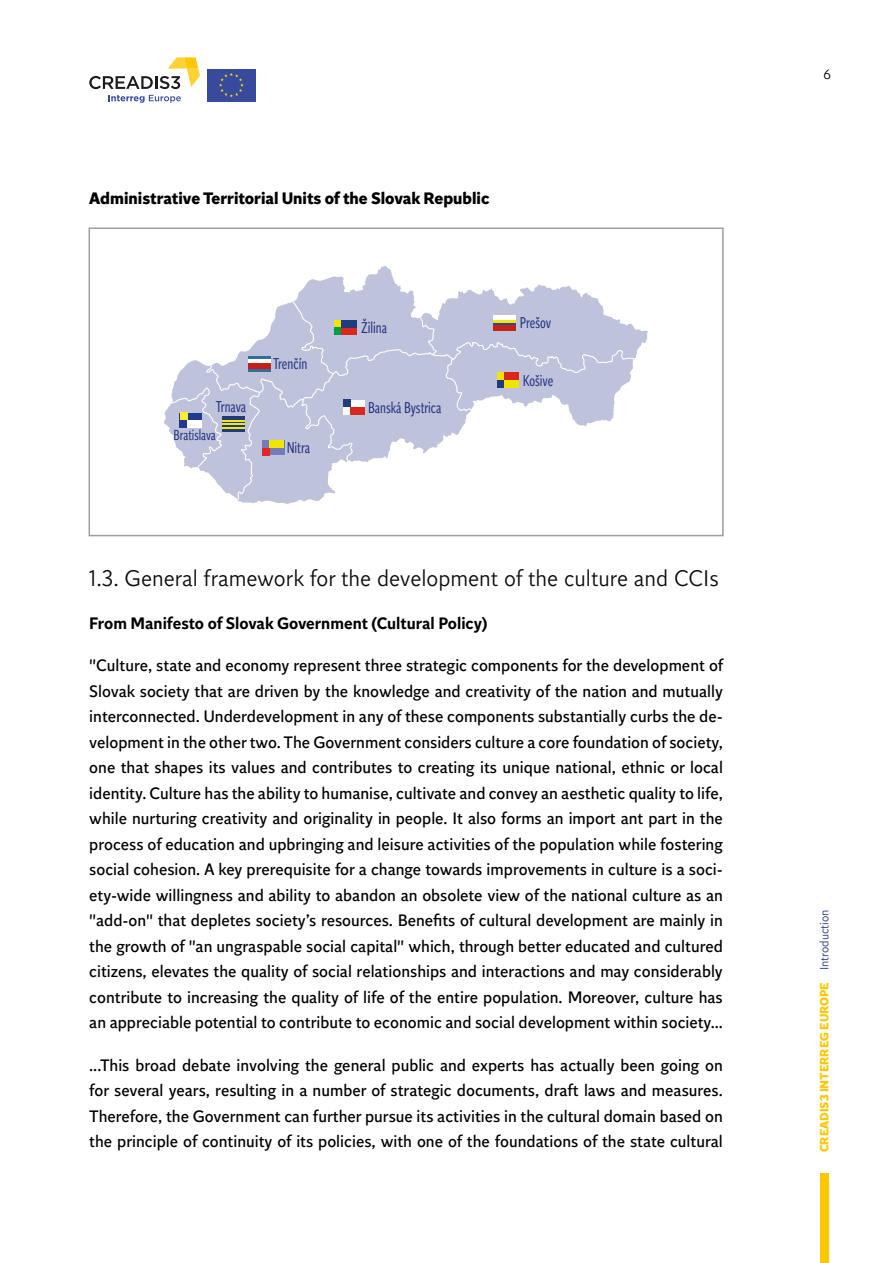
<style>
.page{position:relative;width:893px;height:1263px;background:#fff}
.page>*{position:absolute;margin:0;border:0;box-sizing:border-box;transform-origin:0 0}
.t1{font:300 22.5px "Independent Sans";color:#0d0d0d}
.t2{font:16.5px/25.5px "Independent Sans";color:#000;text-align:justify}
.t3{font:700 16.5px "Independent Sans";color:#000}
.t4{font:500 16.5px "Independent Sans";color:#000}
.t5{font:15.6px "Independent Sans Condensed";color:#283583}
.t6{font:14.55px "Independent Sans Condensed";color:#283583}
.t7{font:300 13.5px "Independent Sans";color:#000}
.t8{font:700 12px "Independent Sans";color:#fec700}
.s1{font-weight:300;color:#283583}
</style>
<div class="page">
<div style="left:820px;top:1174px;width:9px;height:89px;background:#fec700"></div>
<svg style="left:108px;top:95px;width:73px;height:8px"></svg>
<svg style="left:89px;top:57px;width:111px;height:32px"></svg>
<div style="left:207px;top:69px;width:49px;height:32px;background:#384a9c"></div>
<svg style="left:219px;top:73px;width:25px;height:24px"></svg>
<svg style="left:164px;top:266px;width:484px;height:238px"></svg>
<svg style="left:171px;top:300px;width:464px;height:202px"></svg>
<div style="left:344px;top:400px;width:21px;height:14px;background:#fff"></div>
<div style="left:344px;top:400px;width:7px;height:7px;background:#213c7d"></div>
<div style="left:351px;top:407px;width:14px;height:7px;background:#da271d"></div>
<div style="left:180px;top:413px;width:22px;height:14px;background:#213a8d"></div>
<div style="left:187px;top:420px;width:15px;height:7px;background:#fff"></div>
<div style="left:180px;top:413px;width:7px;height:7px;background:#fdeb36"></div>
<div style="left:262px;top:440px;width:22px;height:15px;background:#757bba"></div>
<div style="left:262px;top:448px;width:7px;height:7px;background:#e52723"></div>
<div style="left:269px;top:440px;width:15px;height:8px;background:#f0e500"></div>
<div style="left:497px;top:373px;width:7px;height:7px;background:#f0e500"></div>
<div style="left:497px;top:380px;width:7px;height:7px;background:#213c7d"></div>
<div style="left:504px;top:380px;width:15px;height:7px;background:#f0e500"></div>
<div style="left:504px;top:373px;width:15px;height:7px;background:#da271d"></div>
<div style="left:334px;top:320px;width:7px;height:8px;background:#f0e500"></div>
<div style="left:334px;top:328px;width:7px;height:7px;background:#009e48"></div>
<div style="left:341px;top:328px;width:16px;height:7px;background:#da271d"></div>
<div style="left:341px;top:320px;width:16px;height:8px;background:#213c7d"></div>
<div style="left:493px;top:325px;width:23px;height:5px;background:#c52118"></div>
<div style="left:493px;top:315px;width:23px;height:5px;background:#fff"></div>
<hr style="left:493px;top:323px;width:23px;height:2px;background:#294b9b">
<hr style="left:493px;top:320px;width:23px;height:3px;background:#f1e513">
<div style="left:222px;top:417px;width:22px;height:15px;background:#213c7d"></div>
<hr style="left:222px;top:420px;width:22px;height:2px;background:#f1e513">
<hr style="left:222px;top:427px;width:22px;height:2px;background:#f1e513">
<hr style="left:222px;top:423px;width:22px;height:2px;background:#f1e513">
<div style="left:248px;top:359px;width:23px;height:5px;background:#fff"></div>
<div style="left:248px;top:364px;width:23px;height:5px;background:#c52118"></div>
<hr style="left:248px;top:369px;width:23px;height:2px;background:#356d9a">
<hr style="left:248px;top:356px;width:23px;height:3px;background:#356d9a">
<div style="left:89px;top:227px;width:635px;height:309px;border:2px solid #9d9d9c"></div>
<p class="t3" style="left:89px;top:187px;width:402px">Administrative Territorial Units of the Slovak Republic</p>
<p class="t5" style="left:273px;top:354px;width:36px">Tren↖ín</p>
<p class="t5" style="left:362px;top:318px;width:27px">Žilina</p>
<p class="t5" style="left:216px;top:397px;width:32px">Trnava</p>
<p class="t5" style="left:368px;top:397px;width:75px">Banská Bystrica</p>
<p class="t6" style="left:174px;top:425px;width:44px">Bratislava</p>
<p class="t5" style="left:287px;top:438px;width:25px">Nitra</p>
<p class="t5" style="left:520px;top:313px;width:33px">Prešov</p>
<p class="t5" style="left:523px;top:370px;width:32px">Košive</p>
<h1 class="t1" style="left:89px;top:565px;width:631px">1.3. General framework for the development of the culture and CCIs</h1>
<p class="t4" style="left:89px;top:612px;width:400px">From Manifesto of Slovak Government (Cultural Policy)</p>
<p class="t2" style="left:89px;top:653px;width:635px">"Culture, state and economy represent three strategic components for the development of Slovak society that are driven by the knowledge and creativity of the nation and mutually interconnected. Underdevelopment in any of these components substantially curbs the de&shy;velopment in the other two. The Government considers culture a core foundation of society, one that shapes its values and contributes to creating its unique national, ethnic or local identity. Culture has the ability to humanise, cultivate and convey an aesthetic quality to life, while nurturing creativity and originality in people. It also forms an import ant part in the process of education and upbringing and leisure activities of the population while fostering social cohesion. A key prerequisite for a change towards improvements in culture is a soci&shy;ety-wide willingness and ability to abandon an obsolete view of the national culture as an "add-on" that depletes society’s resources. Benefits of cultural development are mainly in the growth of "an ungraspable social capital" which, through better educated and cultured citizens, elevates the quality of social relationships and interactions and may considerably contribute to increasing the quality of life of the entire population. Moreover, culture has an appreciable potential to contribute to economic and social development within society...</p>
<p class="t2" style="left:89px;top:1052px;width:635px">...This broad debate involving the general public and experts has actually been going on for several years, resulting in a number of strategic documents, draft laws and measures.<br>Therefore, the Government can further pursue its activities in the cultural domain based on the principle of continuity of its policies, with one of the foundations of the state cultural</p>
<p class="t7" style="left:823px;top:66px;width:9px">6</p>
<p class="t8" style="left:816px;top:1152px;width:245px;rotate:-90deg">CREADIS3 INTERREG EUROPE <span class="s1">Introduction</span></p>
</div>
